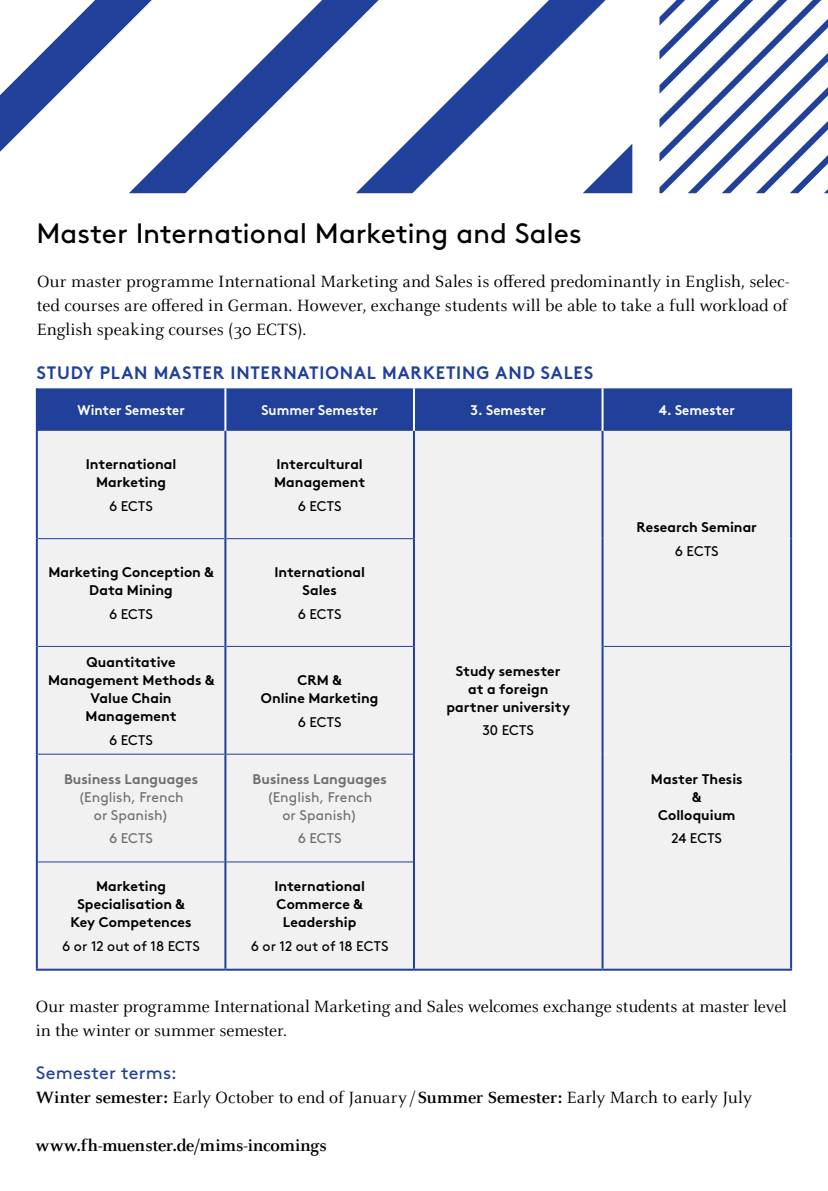
<style>
.page{position:relative;width:828px;height:1191px;background:#fff}
.page>*{position:absolute;margin:0;border:0;box-sizing:border-box;transform-origin:0 0}
.Brown_Headline_14pt{font:28px "Brown Pro";letter-spacing:-.005em;color:#000}
.Brown_Headline_14pt-2{font:18px/24px "Celeste OT";letter-spacing:-.005em;color:#000;text-align:justify}
.Brown_Legende_7_pt_V{font:700 18px "Brown Pro";letter-spacing:.05em;color:#21409a;scale:.95 1}
.Brown_Headline_14pt-3{font:700 18px "Celeste OT";letter-spacing:-.01em;color:#000}
.Brown_Headline_14pt-4{font:18px "Brown Pro";letter-spacing:.01em;color:#21409a}
.Brown_Tabelle_Inhate{font:700 14px/18px "Brown Pro";color:#000;text-align:center}
.Brown_Tabelle_Inhate-2{font:14px "Brown Pro";letter-spacing:.01em;color:#000}
.Brown_Tabelle_Inhate-3{font:14px "Brown Pro";letter-spacing:.005em;color:#6d6e71}
.Brown_Tabelle_Inhate-4{font:14px "Brown Pro Bold Alt";letter-spacing:.005em;color:#fff;scale:.95 1}
.Brown_Tabelle_Inhate-5{font:700 14px "Brown Pro";letter-spacing:.005em;color:#6d6e71}
.s1{font-weight:700}
</style>
<div class="page">
<svg style="left:659px;top:0;width:169px;height:193px"></svg>
<svg style="left:0;top:18px;width:77px;height:134px"></svg>
<svg style="left:77px;top:0;width:226px;height:193px"></svg>
<svg style="left:303px;top:0;width:226px;height:193px"></svg>
<svg style="left:529px;top:0;width:103px;height:193px"></svg>
<div style="left:38px;top:388px;width:752px;height:43px;background:#21409a"></div>
<div style="left:38px;top:431px;width:752px;height:537px;background:#f1f1f2"></div>
<hr style="left:38px;top:538px;width:186px;height:1px;background:#21409a">
<hr style="left:226px;top:538px;width:187px;height:1px;background:#21409a">
<hr style="left:38px;top:646px;width:186px;height:1px;background:#21409a">
<hr style="left:226px;top:646px;width:187px;height:1px;background:#21409a">
<hr style="left:38px;top:753px;width:186px;height:1px;background:#21409a">
<hr style="left:226px;top:753px;width:187px;height:1px;background:#21409a">
<hr style="left:38px;top:861px;width:186px;height:1px;background:#21409a">
<hr style="left:226px;top:861px;width:187px;height:1px;background:#21409a">
<hr style="left:603px;top:646px;width:187px;height:1px;background:#21409a">
<hr style="left:36px;top:431px;width:2px;height:107px;background:#21409a">
<hr style="left:36px;top:538px;width:2px;height:108px;background:#21409a">
<hr style="left:36px;top:646px;width:2px;height:108px;background:#21409a">
<hr style="left:36px;top:754px;width:2px;height:108px;background:#21409a">
<hr style="left:36px;top:862px;width:2px;height:106px;background:#21409a">
<hr style="left:36px;top:968px;width:189px;height:2px;background:#21409a">
<hr style="left:225px;top:968px;width:189px;height:2px;background:#21409a">
<hr style="left:790px;top:431px;width:2px;height:107px;background:#21409a">
<hr style="left:790px;top:538px;width:2px;height:108px;background:#21409a">
<hr style="left:790px;top:646px;width:2px;height:108px;background:#21409a">
<hr style="left:790px;top:754px;width:2px;height:108px;background:#21409a">
<hr style="left:790px;top:862px;width:2px;height:106px;background:#21409a">
<hr style="left:414px;top:968px;width:188px;height:2px;background:#21409a">
<hr style="left:602px;top:968px;width:190px;height:2px;background:#21409a">
<hr style="left:790px;top:388px;width:2px;height:43px;background:#21409a">
<hr style="left:36px;top:388px;width:2px;height:43px;background:#21409a">
<hr style="left:224px;top:388px;width:2px;height:43px;background:#fff">
<hr style="left:224px;top:431px;width:2px;height:107px;background:#21409a">
<hr style="left:224px;top:538px;width:2px;height:108px;background:#21409a">
<hr style="left:224px;top:646px;width:2px;height:108px;background:#21409a">
<hr style="left:224px;top:754px;width:2px;height:108px;background:#21409a">
<hr style="left:224px;top:862px;width:2px;height:106px;background:#21409a">
<hr style="left:413px;top:388px;width:2px;height:43px;background:#fff">
<hr style="left:413px;top:431px;width:2px;height:107px;background:#21409a">
<hr style="left:413px;top:538px;width:2px;height:108px;background:#21409a">
<hr style="left:413px;top:646px;width:2px;height:108px;background:#21409a">
<hr style="left:413px;top:754px;width:2px;height:108px;background:#21409a">
<hr style="left:413px;top:862px;width:2px;height:106px;background:#21409a">
<hr style="left:601px;top:388px;width:2px;height:43px;background:#fff">
<hr style="left:601px;top:431px;width:2px;height:107px;background:#21409a">
<hr style="left:601px;top:538px;width:2px;height:108px;background:#21409a">
<hr style="left:601px;top:646px;width:2px;height:108px;background:#21409a">
<hr style="left:601px;top:754px;width:2px;height:108px;background:#21409a">
<hr style="left:601px;top:862px;width:2px;height:106px;background:#21409a">
<p class="Brown_Headline_14pt" style="left:37px;top:212px;width:547px">Master International Marketing and Sales</p>
<p class="Brown_Headline_14pt-2" style="left:37px;top:269px;width:754px">Our master programme International Marketing and Sales is offered predominantly in English, selec&shy;ted courses are offered in German. However, exchange students will be able to take a full workload of English speaking courses (30 ECTS).</p>
<p class="Brown_Legende_7_pt_V" style="left:37px;top:358px;width:587px">STUDY PLAN MASTER INTERNATIONAL MARKETING AND SALES</p>
<p class="Brown_Tabelle_Inhate-4" style="left:77px;top:399px;width:114px">Winter Semester</p>
<p class="Brown_Tabelle_Inhate-4" style="left:261px;top:399px;width:124px">Summer Semester</p>
<p class="Brown_Tabelle_Inhate-4" style="left:470px;top:399px;width:81px">3. Semester</p>
<p class="Brown_Tabelle_Inhate-4" style="left:659px;top:399px;width:81px">4. Semester</p>
<p class="Brown_Tabelle_Inhate" style="left:86px;top:454px;width:92px">International</p>
<p class="Brown_Tabelle_Inhate" style="left:96px;top:472px;width:72px">Marketing</p>
<p class="Brown_Tabelle_Inhate-2" style="left:109px;top:495px;width:45px">6 ECTS</p>
<p class="Brown_Tabelle_Inhate" style="left:49px;top:561px;width:167px">Marketing Conception &amp;<br>Data Mining</p>
<p class="Brown_Tabelle_Inhate-2" style="left:109px;top:603px;width:45px">6 ECTS</p>
<p class="Brown_Tabelle_Inhate" style="left:48px;top:651px;width:168px">Quantitative<br>Management Methods &amp;<br>Value Chain<br>Management</p>
<p class="Brown_Tabelle_Inhate-2" style="left:109px;top:729px;width:45px">6 ECTS</p>
<p class="Brown_Tabelle_Inhate-5" style="left:64px;top:767px;width:136px">Business Languages</p>
<p class="Brown_Tabelle_Inhate-3" style="left:78px;top:786px;width:107px">(English, French</p>
<p class="Brown_Tabelle_Inhate-3" style="left:94px;top:804px;width:76px">or Spanish)</p>
<p class="Brown_Tabelle_Inhate-3" style="left:109px;top:827px;width:45px">6 ECTS</p>
<p class="Brown_Tabelle_Inhate" style="left:71px;top:876px;width:123px">Marketing<br>Specialisation &amp;<br>Key Competences</p>
<p class="Brown_Tabelle_Inhate-2" style="left:62px;top:935px;width:139px">6 or 12 out of 18 ECTS</p>
<p class="Brown_Tabelle_Inhate" style="left:276px;top:454px;width:88px">Intercultural</p>
<p class="Brown_Tabelle_Inhate" style="left:274px;top:472px;width:93px">Management</p>
<p class="Brown_Tabelle_Inhate-2" style="left:298px;top:495px;width:45px">6 ECTS</p>
<p class="Brown_Tabelle_Inhate" style="left:274px;top:561px;width:92px">International</p>
<p class="Brown_Tabelle_Inhate" style="left:302px;top:579px;width:36px">Sales</p>
<p class="Brown_Tabelle_Inhate-2" style="left:298px;top:603px;width:45px">6 ECTS</p>
<p class="Brown_Tabelle_Inhate" style="left:261px;top:669px;width:119px">CRM &amp;<br>Online Marketing</p>
<p class="Brown_Tabelle_Inhate-2" style="left:298px;top:711px;width:45px">6 ECTS</p>
<p class="Brown_Tabelle_Inhate-5" style="left:252px;top:767px;width:136px">Business Languages</p>
<p class="Brown_Tabelle_Inhate-3" style="left:267px;top:786px;width:107px">(English, French</p>
<p class="Brown_Tabelle_Inhate-3" style="left:282px;top:804px;width:76px">or Spanish)</p>
<p class="Brown_Tabelle_Inhate-3" style="left:298px;top:827px;width:45px">6 ECTS</p>
<p class="Brown_Tabelle_Inhate" style="left:274px;top:876px;width:92px">International<br>Commerce &amp;<br>Leadership</p>
<p class="Brown_Tabelle_Inhate-2" style="left:251px;top:935px;width:139px">6 or 12 out of 18 ECTS</p>
<p class="Brown_Tabelle_Inhate" style="left:446px;top:660px;width:125px">Study semester at a foreign partner university</p>
<p class="Brown_Tabelle_Inhate-2" style="left:482px;top:720px;width:53px">30 ECTS</p>
<p class="Brown_Tabelle_Inhate" style="left:636px;top:517px;width:122px">Research Seminar</p>
<p class="Brown_Tabelle_Inhate-2" style="left:675px;top:540px;width:45px">6 ECTS</p>
<p class="Brown_Tabelle_Inhate" style="left:651px;top:768px;width:93px">Master Thesis &amp;<br>Colloquium</p>
<p class="Brown_Tabelle_Inhate-2" style="left:671px;top:827px;width:52px">24 ECTS</p>
<p class="Brown_Headline_14pt-2" style="left:36px;top:994px;width:752px">Our master programme International Marketing and Sales welcomes exchange students at master level in the winter or summer semester.</p>
<p class="Brown_Headline_14pt-4" style="left:36px;top:1058px;width:143px">Semester terms:</p>
<p class="Brown_Headline_14pt-2" style="left:36px;top:1085px;width:717px"><span class="s1">Winter semester:</span> Early October to end of January / <span class="s1">Summer Semester:</span> Early March to early July</p>
<p class="Brown_Headline_14pt-3" style="left:36px;top:1134px;width:292px">www.fh-muenster.de/mims-incomings</p>
</div>
